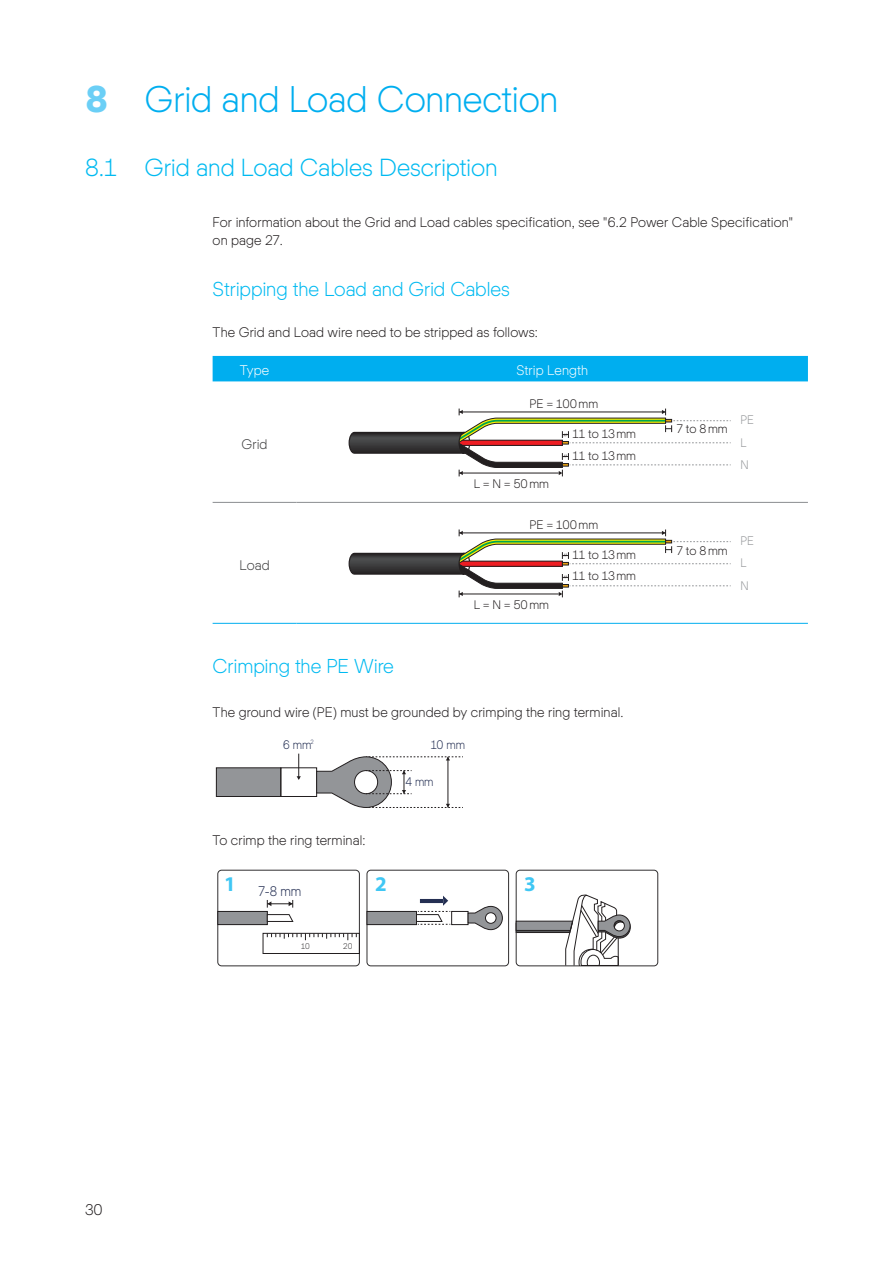
<style>
.page{position:relative;width:893px;height:1263px;background:#fff}
.page>*{position:absolute;margin:0;border:0;box-sizing:border-box;transform-origin:0 0}
.t1{font:36px "Actual L";letter-spacing:-.005em;color:#00aeef}
.t2{font:24px "Actual L";letter-spacing:-.005em;color:#00baf1}
.t3{font:700 21px "Myriad Pro";color:#40c7f4}
.t4{font:19.5px "Actual L";letter-spacing:-.005em;color:#00baf1}
.t5{font:15px "Actual L";color:#231f20}
.t6{font:13.5px/18px "Actual L";letter-spacing:.01em;color:#231f20}
.t7{font:13.5px "Actual L";letter-spacing:.005em;color:#fff}
.t8{font:13.5px "Actual L";color:#3e3e3f}
.t9{font:13.5px "Actual L";color:#242f53;scale:.95 1}
.t10{font:12px/21.8px "Actual L";color:#231f20}
.t11{font:12px "Actual L";color:#242f53;scale:.95 1}
.t12{font:12px/22.2px "Actual L";color:#939598;scale:.95 1}
.t13{font:8.1px "Actual L";color:#312f30;scale:.95 1}
.t14{font:6px "Actual L";color:#242f53;scale:.95 1}
.t15{font:3.3px "Actual B";color:#231f20}
.s1{font-family:"Actual B";color:#6bcff6}
.s2{color:#fff}
</style>
<div class="page">
<div style="left:213px;top:356px;width:595px;height:25px;background:#00aeef"></div>
<hr style="left:213px;top:623px;width:84px;height:1px;background:#00aeef">
<hr style="left:297px;top:623px;width:511px;height:1px;background:#00aeef">
<hr style="left:213px;top:502px;width:84px;height:1px;background:#8b8d90">
<hr style="left:297px;top:502px;width:511px;height:1px;background:#8b8d90">
<svg style="left:348px;top:409px;width:383px;height:67px"></svg>
<svg style="left:348px;top:529px;width:383px;height:68px"></svg>
<div style="left:216px;top:768px;width:65px;height:28px;background:#939598"></div>
<div style="left:216px;top:767px;width:65px;height:30px;border:1px solid #231f20"></div>
<div style="left:281px;top:767px;width:36px;height:30px;border:1px solid #231f20"></div>
<svg style="left:316px;top:756px;width:147px;height:52px"></svg>
<svg style="left:297px;top:754px;width:4px;height:26px"></svg>
<div style="left:217px;top:870px;width:143px;height:96px;border:1px solid #312f30;border-radius:4px"></div>
<div style="left:367px;top:870px;width:142px;height:96px;border:1px solid #312f30;border-radius:4px"></div>
<div style="left:516px;top:870px;width:142px;height:96px;border:1px solid #312f30;border-radius:4px"></div>
<div style="left:218px;top:911px;width:49px;height:13px;background:#939598"></div>
<div style="left:217px;top:911px;width:51px;height:14px;border:1px solid #231f20"></div>
<svg style="left:267px;top:914px;width:26px;height:8px"></svg>
<div style="left:367px;top:911px;width:49px;height:13px;background:#939598"></div>
<div style="left:367px;top:911px;width:50px;height:14px;border:1px solid #231f20"></div>
<div style="left:451px;top:911px;width:17px;height:14px;border:1px solid #231f20"></div>
<svg style="left:267px;top:935px;width:90px;height:5px"></svg>
<div style="left:263px;top:933px;width:97px;height:21px;border:1px solid #231f20"></div>
<svg style="left:467px;top:906px;width:36px;height:24px"></svg>
<div style="left:485px;top:913px;width:11px;height:10px;background:#fff;border-radius:50%"></div>
<div style="left:485px;top:912px;width:11px;height:12px;border:1px solid #231f20;border-radius:50%"></div>
<svg style="left:416px;top:896px;width:34px;height:29px"></svg>
<svg style="left:516px;top:893px;width:115px;height:73px"></svg>
<svg style="left:267px;top:900px;width:26px;height:8px"></svg>
<h1 class="t1" style="left:85px;top:79px;width:475px"><span class="s1">8</span> Grid and Load Connection</h1>
<h2 class="t2" style="left:85px;top:155px;width:414px">8.1 Grid and Load Cables Description</h2>
<p class="t6" style="left:213px;top:213px;width:582px">For information about the Grid and Load cables specification, see "6.2 Power Cable Specification" on page 27.</p>
<h3 class="t4" style="left:181px;top:278px;width:330px"><span class="s2">1</span> Stripping the Load and Grid Cables</h3>
<p class="t6" style="left:213px;top:323px;width:327px">The Grid and Load wire need to be stripped as follows:</p>
<p class="t7" style="left:240px;top:363px;width:31px">Type</p>
<p class="t7" style="left:516px;top:363px;width:73px">Strip Length</p>
<p class="t8" style="left:242px;top:436px;width:27px">Grid</p>
<p class="t8" style="left:240px;top:557px;width:32px">Load</p>
<p class="t10" style="left:530px;top:393px;width:70px">PE = 100mm</p>
<p class="t10" style="left:474px;top:472px;width:77px">L = N = 50mm</p>
<p class="t10" style="left:572px;top:423px;width:65px">11 to 13mm<br>11 to 13mm</p>
<p class="t15" style="left:564px;top:432px;width:5px">//</p>
<p class="t15" style="left:564px;top:454px;width:5px">//</p>
<p class="t10" style="left:677px;top:417px;width:52px">7 to 8mm</p>
<p class="t10" style="left:530px;top:514px;width:70px">PE = 100mm</p>
<p class="t10" style="left:572px;top:544px;width:65px">11 to 13mm</p>
<p class="t10" style="left:677px;top:539px;width:52px">7 to 8mm</p>
<p class="t10" style="left:572px;top:565px;width:65px">11 to 13mm</p>
<p class="t10" style="left:474px;top:593px;width:77px">L = N = 50mm</p>
<p class="t15" style="left:564px;top:553px;width:5px">//</p>
<p class="t15" style="left:564px;top:575px;width:5px">//</p>
<p class="t12" style="left:740px;top:409px;width:16px">PE<br>L<br>N</p>
<p class="t12" style="left:740px;top:530px;width:16px">PE<br>L<br>N</p>
<h3 class="t4" style="left:180px;top:655px;width:215px"><span class="s2">2</span> Crimping the PE Wire</h3>
<p class="t6" style="left:213px;top:703px;width:412px">The ground wire (PE) must be grounded by crimping the ring terminal.</p>
<p class="t11" style="left:431px;top:738px;width:38px">10 mm</p>
<p class="t11" style="left:405px;top:775px;width:31px">4 mm</p>
<p class="t11" style="left:283px;top:738px;width:31px">6 mm</p>
<p class="t14" style="left:311px;top:738px;width:5px">2</p>
<p class="t6" style="left:213px;top:831px;width:154px">To crimp the ring terminal:</p>
<p class="t9" style="left:258px;top:883px;width:47px">7-8 mm</p>
<h3 class="t3" style="left:224px;top:871px;width:13px">1</h3>
<h3 class="t3" style="left:375px;top:871px;width:13px">2</h3>
<h3 class="t3" style="left:524px;top:871px;width:13px">3</h3>
<p class="t13" style="left:301px;top:941px;width:11px">10</p>
<p class="t13" style="left:343px;top:941px;width:11px">20</p>
<p class="t5" style="left:85px;top:1201px;width:19px">30</p>
</div>
